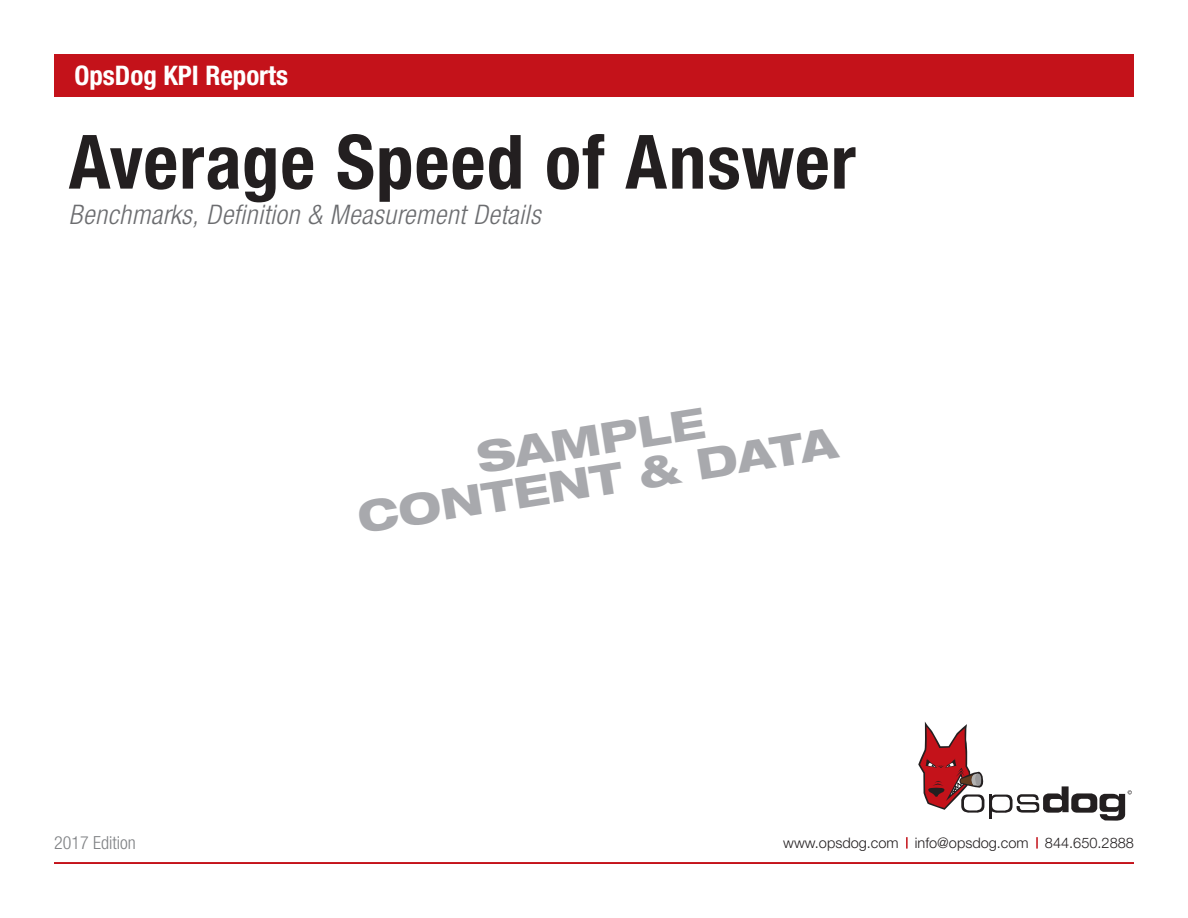
<style>
.page{position:relative;width:1188px;height:918px;background:#fff}
.page>*{position:absolute;margin:0;border:0;box-sizing:border-box;transform-origin:0 0}
.t1{font:700 condensed 75px "Helvetica Neue LT Pro";letter-spacing:.015em;color:#231f20}
.t2{font:800 expanded 42.75px/40.5px "Helvetica Neue LT Pro";color:#a8a9ad;text-align:center}
.t3{font:italic 300 condensed 27px "Helvetica Neue LT Pro";letter-spacing:.02em;color:#6c6d70}
.t4{font:700 condensed 27px "Helvetica Neue LT Pro";color:#fff}
.t5{font:300 condensed 18px "Helvetica Neue LT Pro";color:#808285}
.t6{font:300 14.55px "Helvetica Neue LT Pro";color:#231f20}
</style>
<div class="page">
<div style="left:54px;top:54px;width:1080px;height:42px;background:#c4121a"></div>
<hr style="left:54px;top:862px;width:1080px;height:2px;background:#c4121a">
<svg style="left:918px;top:722px;width:214px;height:99px"></svg>
<svg style="left:1036px;top:837px;width:2px;height:12px"></svg>
<svg style="left:906px;top:837px;width:2px;height:12px"></svg>
<h3 class="t4" style="left:74px;top:59px;width:215px">OpsDog KPI Reports</h3>
<h1 class="t1" style="left:69px;top:117px;width:789px">Average Speed of Answer</h1>
<h3 class="t3" style="left:69px;top:199px;width:473px">Benchmarks, Definition &amp; Measurement Details</h3>
<p class="t5" style="left:54px;top:832px;width:83px">2017 Edition</p>
<h2 class="t2" style="left:348px;top:457px;width:486px;rotate:-9deg">SAMPLE<br>CONTENT &amp; DATA</h2>
<p class="t6" style="left:783px;top:833px;width:352px">www.opsdog.com info@opsdog.com 844.650.2888</p>
</div>
